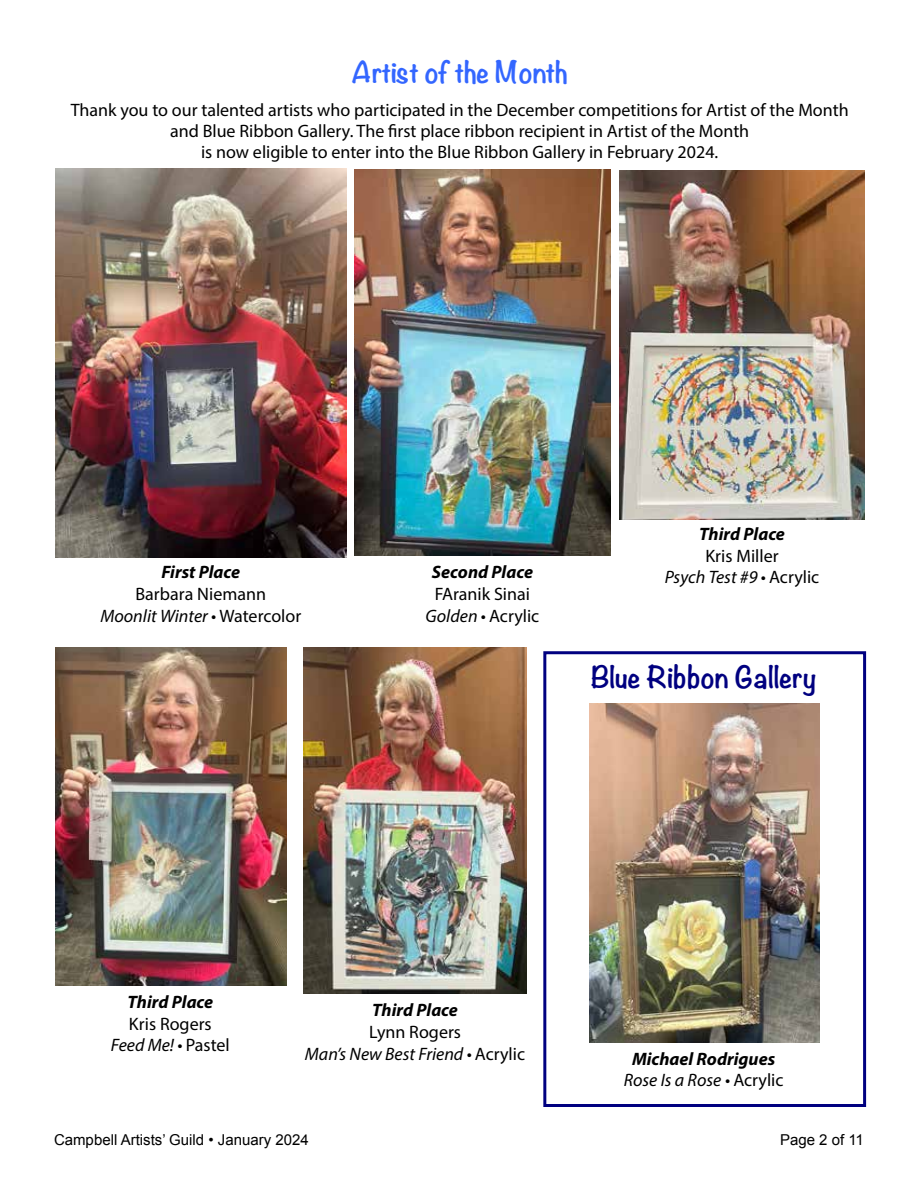
<style>
.page{position:relative;width:918px;height:1188px;background:#fff}
.page>*{position:absolute;margin:0;border:0;box-sizing:border-box;transform-origin:0 0}
.t1{font:700 27px "Noteworthy";color:#000080}
.t2{font:700 27px "Noteworthy";letter-spacing:-.01em;color:#36f}
.t3{font:18px/21.6px "Myriad Pro";color:#000;text-align:center}
.t4{font:italic 700 18px/21.6px "Myriad Pro";color:#000;text-align:center}
.t5{font:italic 18px/21.6px "Myriad Pro";color:#000;text-align:center}
.t6{font:15px "Arial";color:#000}
.s1{font-style:italic}
.s2{font-style:normal}
.s3{font-weight:400}
.s4{font-weight:400;font-style:normal}
</style>
<div class="page">
<div style="left:543px;top:651px;width:323px;height:456px;border:3px solid #000080"></div>
<img style="left:55px;top:168px;width:292px;height:389px">
<img style="left:355px;top:170px;width:255px;height:386px">
<img style="left:55px;top:647px;width:232px;height:339px">
<img style="left:304px;top:647px;width:222px;height:346px">
<img style="left:619px;top:171px;width:246px;height:349px">
<img style="left:590px;top:704px;width:230px;height:338px">
<h1 class="t2" style="left:352px;top:48px;width:218px">Artist of the Month</h1>
<p class="t3" style="left:71px;top:99px;width:779px;line-height:21px">Thank you to our talented artists who participated in the December competitions for Artist of the Month and Blue Ribbon Gallery. The first place ribbon recipient in Artist of the Month<br>is now eligible to enter into the Blue Ribbon Gallery in February 2024.</p>
<p class="t4" style="left:161px;top:561px;width:80px">First Place</p>
<p class="t3" style="left:100px;top:583px;width:202px">Barbara Niemann<br><span class="s1">Moonlit Winter •</span> Watercolor</p>
<p class="t4" style="left:432px;top:561px;width:103px">Second Place</p>
<p class="t3" style="left:426px;top:583px;width:115px">FAranik Sinai<br><span class="s1">Golden •</span> Acrylic</p>
<p class="t4" style="left:699px;top:523px;width:87px">Third Place</p>
<p class="t3" style="left:665px;top:545px;width:156px">Kris Miller<br><span class="s1">Psych Test #9 •</span> Acrylic</p>
<h1 class="t1" style="left:591px;top:653px;width:227px">Blue Ribbon Gallery</h1>
<p class="t4" style="left:127px;top:991px;width:87px">Third Place</p>
<p class="t3" style="left:111px;top:1013px;width:120px">Kris Rogers<br><span class="s1">Feed Me! •</span> Pastel</p>
<p class="t4" style="left:372px;top:999px;width:87px">Third Place</p>
<p class="t5" style="left:305px;top:1021px;width:222px"><span class="s2">Lynn Rogers<br></span>Man’s New Best Friend • <span class="s2">Acrylic</span></p>
<p class="t4" style="left:624px;top:1047px;width:161px">Michael Rodrigues<br><span class="s3">Rose Is a Rose •</span> <span class="s4">Acrylic</span></p>
<p class="t6" style="left:54px;top:1130px;width:256px">Campbell Artists’ Guild • January 2024</p>
<p class="t6" style="left:780px;top:1130px;width:85px">Page 2 of 11</p>
</div>
